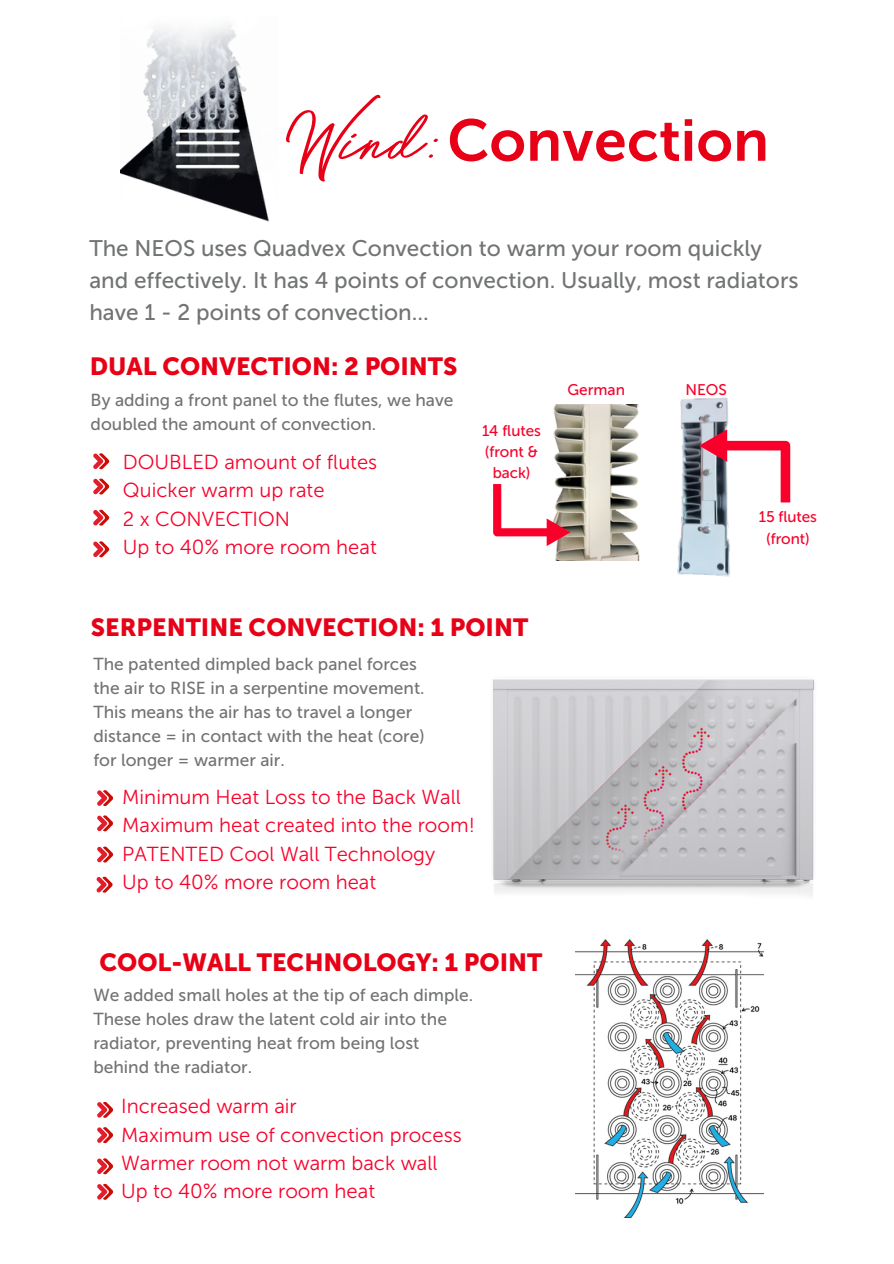
<style>
.page{position:relative;width:894px;height:1264px;background:#fff}
.page>*{position:absolute;margin:0;border:0;box-sizing:border-box;transform-origin:0 0}
.t1{font:96px "Bayshore";color:#e80017}
.t2{font:58.5px "Museo Sans Cyrl 700";color:#e80017}
.t3{font:24.6px "Museo Sans 900";color:#e80017}
.t4{font:22.5px/31.5px "Museo Sans 500";color:#727474}
.t5{font:20.25px/28.2px "Museo Sans 300";color:#f8002a}
.t6{font:17.4px/23.9px "Museo Sans 500";color:#727474}
.t7{font:15.45px/21.1px "Museo Sans Rounded 500";color:#f8002a;text-align:center}
.t8{font:15.45px "Museo Sans 500";color:#f8002a}
</style>
<div class="page">
<img style="left:120px;top:25px;width:149px;height:197px">
<img style="left:492px;top:679px;width:323px;height:216px">
<svg style="left:97px;top:846px;width:16px;height:16px"></svg>
<svg style="left:97px;top:815px;width:16px;height:16px"></svg>
<svg style="left:97px;top:790px;width:16px;height:16px"></svg>
<svg style="left:97px;top:1183px;width:16px;height:17px"></svg>
<svg style="left:97px;top:1158px;width:16px;height:16px"></svg>
<svg style="left:97px;top:1127px;width:16px;height:16px"></svg>
<svg style="left:97px;top:1102px;width:16px;height:16px"></svg>
<svg style="left:93px;top:541px;width:16px;height:16px"></svg>
<svg style="left:93px;top:509px;width:16px;height:17px"></svg>
<svg style="left:93px;top:478px;width:16px;height:17px"></svg>
<svg style="left:93px;top:453px;width:16px;height:16px"></svg>
<img style="left:553px;top:404px;width:72px;height:156px">
<svg style="left:493px;top:484px;width:77px;height:62px"></svg>
<svg style="left:97px;top:876px;width:15px;height:17px"></svg>
<img style="left:575px;top:939px;width:188px;height:278px">
<img style="left:625px;top:397px;width:105px;height:180px">
<svg style="left:698px;top:429px;width:92px;height:73px"></svg>
<h1 class="t1" style="left:275px;top:92px;width:171px">Wind:</h1>
<h2 class="t2" style="left:447px;top:106px;width:323px">Convection</h2>
<p class="t4" style="left:89px;top:233px;width:710px">The NEOS uses Quadvex Convection to warm your room quickly and effectively. It has 4 points of convection. Usually, most radiators have 1 - 2 points of convection...</p>
<h3 class="t3" style="left:90px;top:352px;width:369px">DUAL CONVECTION: 2 POINTS</h3>
<p class="t6" style="left:91px;top:388px;width:364px">By adding a front panel to the flutes, we have doubled the amount of convection.</p>
<p class="t5" style="left:123px;top:448px;width:256px">DOUBLED amount of flutes<br>Quicker warm up rate<br>2 x CONVECTION<br>Up to 40% more room heat</p>
<p class="t7" style="left:482px;top:420px;width:60px">14 flutes (front &amp; back)</p>
<h3 class="t3" style="left:91px;top:612px;width:439px">SERPENTINE CONVECTION: 1 POINT</h3>
<p class="t6" style="left:93px;top:652px;width:333px">The patented dimpled back panel forces the air to RISE in a serpentine movement.<br>This means the air has to travel a longer distance = in contact with the heat (core) for longer = warmer air.</p>
<p class="t5" style="left:122px;top:783px;width:354px">Minimum Heat Loss to the Back Wall<br>Maximum heat created into the room!<br>PATENTED Cool Wall Technology<br>Up to 40% more room heat</p>
<h3 class="t3" style="left:99px;top:947px;width:444px">COOL-WALL TECHNOLOGY: 1 POINT</h3>
<p class="t6" style="left:93px;top:983px;width:381px">We added small holes at the tip of each dimple.<br>These holes draw the latent cold air into the radiator, preventing heat from being lost behind the radiator.</p>
<p class="t5" style="left:121px;top:1092px;width:342px">Increased warm air<br>Maximum use of convection process<br>Warmer room not warm back wall<br>Up to 40% more room heat</p>
<p class="t8" style="left:567px;top:380px;width:59px">German</p>
<p class="t8" style="left:685px;top:380px;width:43px">NEOS</p>
<p class="t7" style="left:758px;top:506px;width:60px">15 flutes (front)</p>
</div>
